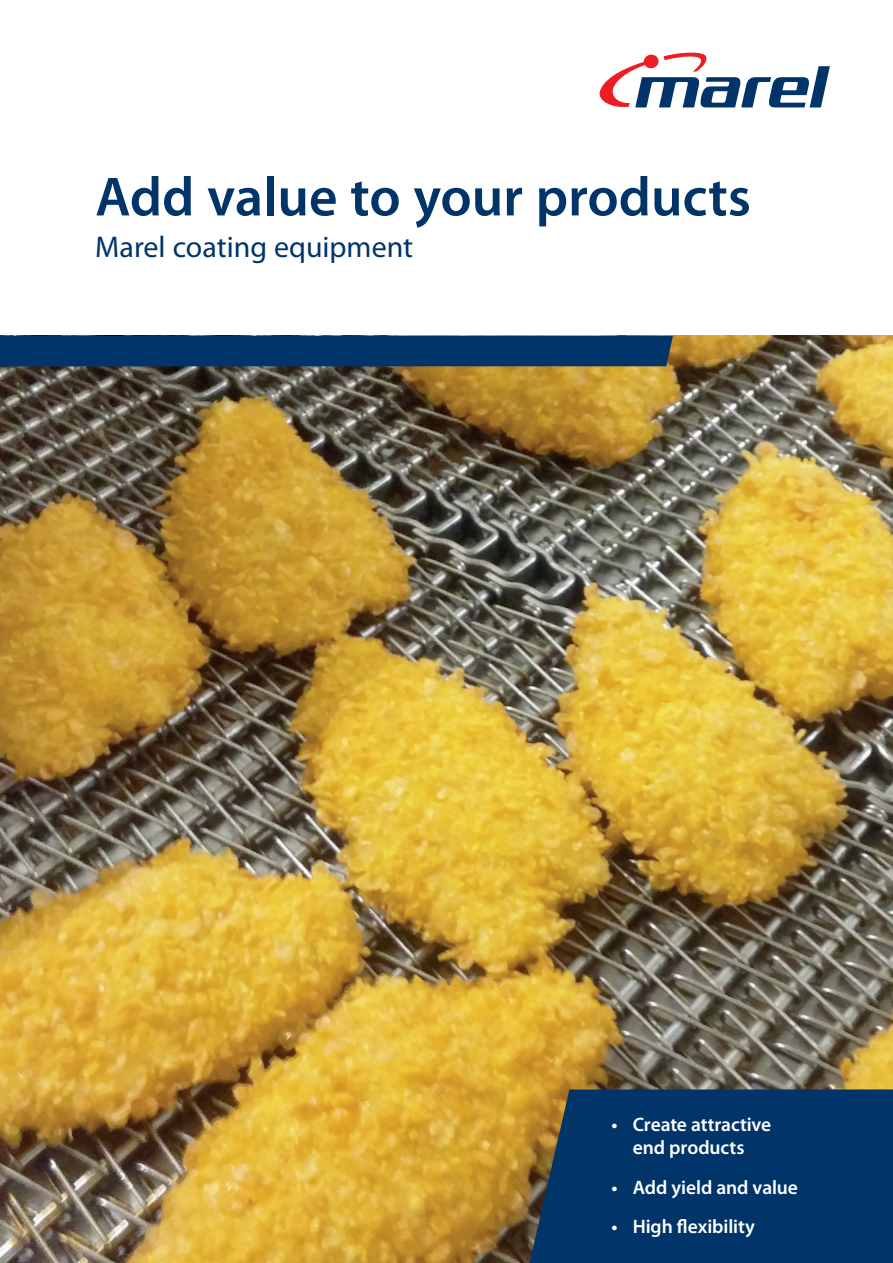
<style>
.page{position:relative;width:893px;height:1263px;background:#fff}
.page>*{position:absolute;margin:0;border:0;box-sizing:border-box;transform-origin:0 0}
.t1{font:600 55.5px "Myriad Pro";color:#013469}
.t2{font:30px "Myriad Pro";color:#013469}
.t3{font:600 19.5px/22.5px "Myriad Pro";letter-spacing:-.005em;color:#fff;text-align:center}
</style>
<div class="page">
<img style="left:0;top:336px;width:893px;height:927px">
<svg style="left:599px;top:52px;width:231px;height:56px"></svg>
<div style="left:0;top:336px;width:673px;height:30px;background:#013469"></div>
<div style="left:527px;top:1089px;width:366px;height:174px;background:#013469"></div>
<h1 class="t1" style="left:95px;top:174px;width:657px">Add value to your products</h1>
<h2 class="t2" style="left:95px;top:236px;width:319px">Marel coating equipment</h2>
<p class="t3" style="left:611px;top:1115px;width:161px">• Create attractive end products</p>
<p class="t3" style="left:611px;top:1177px;width:188px">• Add yield and value</p>
<p class="t3" style="left:611px;top:1217px;width:145px">• High lexibility</p>
</div>
